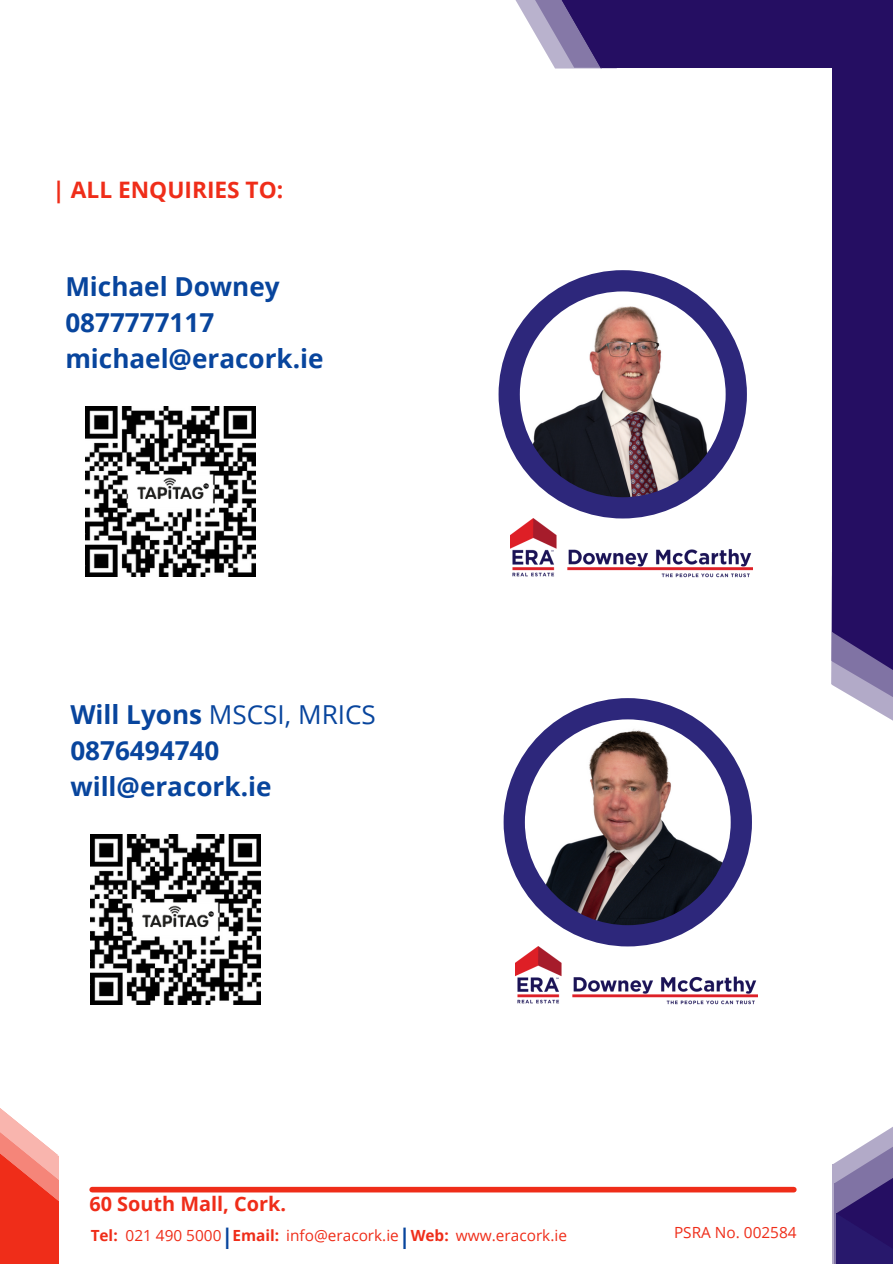
<style>
.page{position:relative;width:893px;height:1264px;background:#fff}
.page>*{position:absolute;margin:0;border:0;box-sizing:border-box;transform-origin:0 0}
.t1{font:700 26.1px/36px "Open Sans";color:#08459d}
.t2{font:700 22.65px "Open Sans";color:#ef2d19}
.t3{font:700 21.3px "Open Sans";color:#08459d}
.t4{font:700 19.8px "Open Sans";color:#ef2d19}
.t5{font:15.3px "Open Sans";color:#ef2d19}
.t6{font:700 15.3px "Open Sans";color:#ef2d19}
.s1{font-weight:400}
</style>
<div class="page">
<div style="left:92px;top:1186px;width:701px;height:6px;background:#ef2d19"></div>
<div style="left:0;top:1155px;width:58px;height:108px;background:#ef2d19"></div>
<svg style="left:0;top:1108px;width:59px;height:147px"></svg>
<svg style="left:515px;top:0;width:13px;height:21px"></svg>
<svg style="left:528px;top:0;width:27px;height:68px;fill:#b9b2cd"></svg>
<div style="left:602px;top:0;width:290px;height:68px;background:#250e62"></div>
<svg style="left:831px;top:559px;width:61px;height:161px"></svg>
<div style="left:832px;top:0;width:60px;height:631px;background:#250e62"></div>
<svg style="left:832px;top:631px;width:60px;height:60px;background:#6d5d96"></svg>
<svg style="left:555px;top:0;width:62px;height:69px"></svg>
<div style="left:833px;top:1183px;width:59px;height:80px;background:#28186c"></div>
<svg style="left:833px;top:1127px;width:59px;height:108px"></svg>
<div style="left:503px;top:698px;width:249px;height:248px;background:#2d277b;border-radius:50%"></div>
<img style="left:525px;top:719px;width:205px;height:206px;border-radius:50%">
<img style="left:90px;top:834px;width:170px;height:170px">
<img style="left:515px;top:946px;width:242px;height:58px">
<div style="left:498px;top:270px;width:248px;height:248px;background:#2d277b;border-radius:50%"></div>
<img style="left:520px;top:291px;width:205px;height:206px;border-radius:50%">
<img style="left:85px;top:407px;width:170px;height:169px">
<img style="left:510px;top:518px;width:242px;height:59px">
<p class="t2" style="left:53px;top:174px;width:232px">| ALL ENQUIRIES TO:</p>
<h5 class="t1" style="left:65px;top:267px;width:260px">Michael Downey<br>0877777117 michael@eracork.ie</h5>
<p class="t1" style="left:70px;top:695px;width:307px">Will Lyons <span class="s1">MSCSI, MRICS<br></span>0876494740 will@eracork.ie</p>
<p class="t4" style="left:89px;top:1190px;width:198px">60 South Mall, Cork.</p>
<p class="t6" style="left:91px;top:1224px;width:29px">Tel:</p>
<h3 class="t5" style="left:126px;top:1224px;width:97px">021 490 5000</h3>
<h2 class="t3" style="left:221px;top:1220px;width:13px">|</h2>
<h1 class="t6" style="left:232px;top:1224px;width:48px">Email:</h1>
<p class="t5" style="left:286px;top:1224px;width:114px">info@eracork.ie</p>
<p class="t3" style="left:399px;top:1220px;width:13px">|</p>
<p class="t6" style="left:410px;top:1224px;width:40px">Web:</p>
<p class="t5" style="left:456px;top:1224px;width:112px">www.eracork.ie</p>
<p class="t5" style="left:674px;top:1221px;width:124px">PSRA No. 002584</p>
</div>
